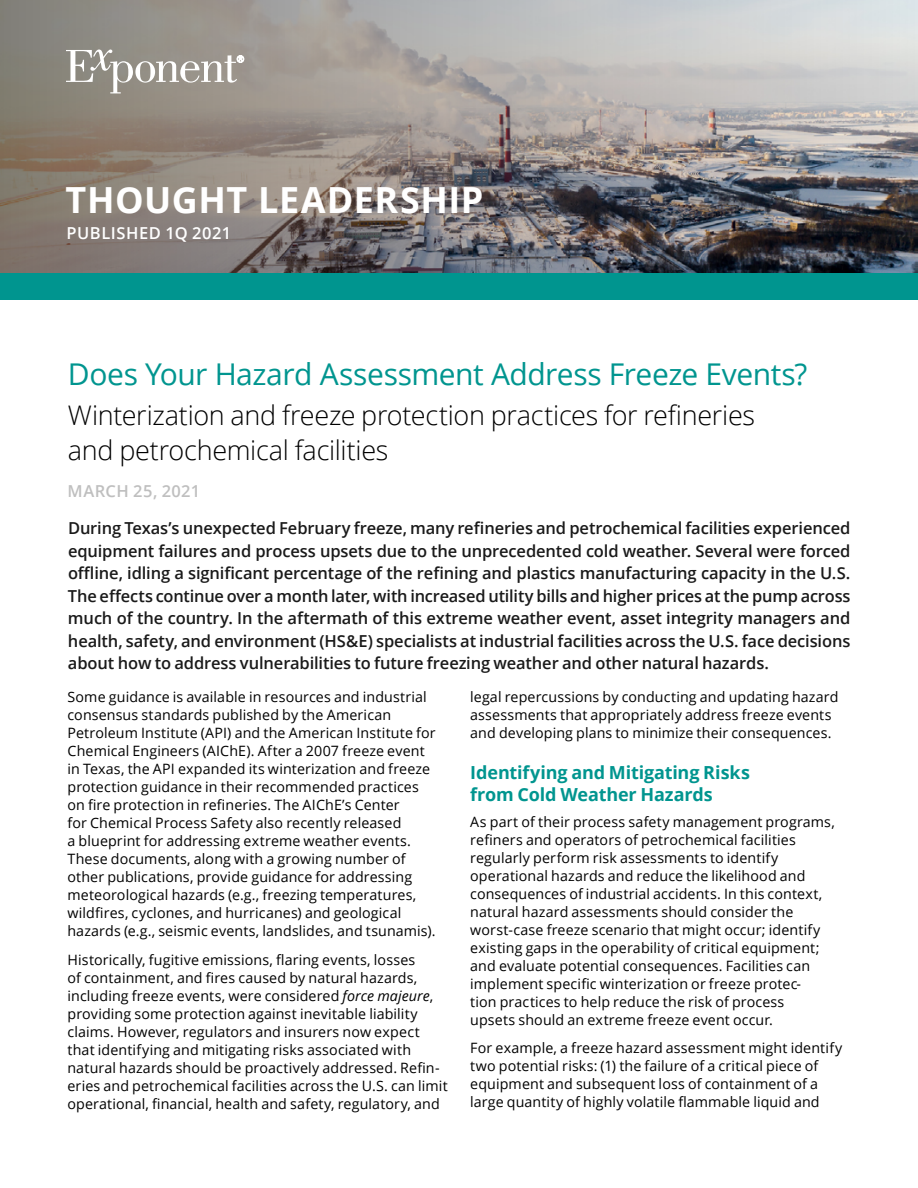
<style>
.page{position:relative;width:918px;height:1188px;background:#fff}
.page>*{position:absolute;margin:0;border:0;box-sizing:border-box;transform-origin:0 0}
.t1{font:700 36px "Open Sans";letter-spacing:.015em;color:#fff}
.t2{font:30px "Open Sans";letter-spacing:-.015em;color:#00958f}
.t3{font:300 27px/34.5px "Open Sans";letter-spacing:-.01em;color:#000}
.t4{font:700 18px/22.5px "Open Sans";letter-spacing:-.01em;color:#00958f}
.t5{font:600 16.5px/22.5px "Open Sans";letter-spacing:-.01em;color:#1a1a1a;text-align:justify}
.t6{font:600 16.5px "Open Sans";letter-spacing:.03em;color:#fff}
.t7{font:600 16.5px "Open Sans";letter-spacing:.025em;color:#bfbfbf}
.t8{font:14.25px/18px "Open Sans";letter-spacing:.01em;color:#000}
.s1{font-style:italic}
</style>
<div class="page">
<img style="left:0;top:0;width:918px;height:273px">
<div style="left:0;top:273px;width:918px;height:27px;background:#00958f"></div>
<svg style="left:66px;top:50px;width:178px;height:43px;background:#a9a59d"></svg>
<h1 class="t1" style="left:66px;top:175px;width:420px">THOUGHT LEADERSHIP</h1>
<p class="t6" style="left:66px;top:222px;width:166px">PUBLISHED 1Q 2021</p>
<h2 class="t2" style="left:68px;top:354px;width:741px">Does Your Hazard Assessment Address Freeze Events?</h2>
<h3 class="t3" style="left:68px;top:397px;width:689px">Winterization and freeze protection practices for refineries and petrochemical facilities</h3>
<p class="t7" style="left:68px;top:480px;width:134px">MARCH 25, 2021</p>
<p class="t5" style="left:68px;top:516px;width:784px">During Texas’s unexpected February freeze, many refineries and petrochemical facilities experienced equipment failures and process upsets due to the unprecedented cold weather. Several were forced offline, idling a significant percentage of the refining and plastics manufacturing capacity in the U.S.<br>The effects continue over a month later, with increased utility bills and higher prices at the pump across much of the country. In the aftermath of this extreme weather event, asset integrity managers and health, safety, and environment (HS&amp;E) specialists at industrial facilities across the U.S. face decisions about how to address vulnerabilities to future freezing weather and other natural hazards.</p>
<p class="t8" style="left:68px;top:688px;width:370px">Some guidance is available in resources and industrial consensus standards published by the American Petroleum Institute (API) and the American Institute for Chemical Engineers (AIChE). After a 2007 freeze event in Texas, the API expanded its winterization and freeze protection guidance in their recommended practices on fire protection in refineries. The AIChE’s Center<br>for Chemical Process Safety also recently released<br>a blueprint for addressing extreme weather events.<br>These documents, along with a growing number of other publications, provide guidance for addressing meteorological hazards (e.g., freezing temperatures, wildfires, cyclones, and hurricanes) and geological hazards (e.g., seismic events, landslides, and tsunamis).</p>
<p class="t8" style="left:68px;top:950px;width:382px">Historically, fugitive emissions, flaring events, losses<br>of containment, and fires caused by natural hazards, including freeze events, were considered <span class="s1">force majeure</span>, providing some protection against inevitable liability claims. However, regulators and insurers now expect that identifying and mitigating risks associated with natural hazards should be proactively addressed. Refin&shy;eries and petrochemical facilities across the U.S. can limit operational, financial, health and safety, regulatory, and</p>
<p class="t8" style="left:470px;top:688px;width:370px">legal repercussions by conducting and updating hazard assessments that appropriately address freeze events and developing plans to minimize their consequences.</p>
<p class="t4" style="left:470px;top:761px;width:281px">Identifying and Mitigating Risks from Cold Weather Hazards</p>
<p class="t8" style="left:470px;top:812px;width:366px">As part of their process safety management programs, refiners and operators of petrochemical facilities regularly perform risk assessments to identify operational hazards and reduce the likelihood and consequences of industrial accidents. In this context, natural hazard assessments should consider the worst-case freeze scenario that might occur; identify existing gaps in the operability of critical equipment; and evaluate potential consequences. Facilities can implement specific winterization or freeze protec-<br>tion practices to help reduce the risk of process<br>upsets should an extreme freeze event occur.</p>
<p class="t8" style="left:470px;top:1039px;width:373px">For example, a freeze hazard assessment might identify two potential risks: (1) the failure of a critical piece of equipment and subsequent loss of containment of a large quantity of highly volatile flammable liquid and</p>
</div>
